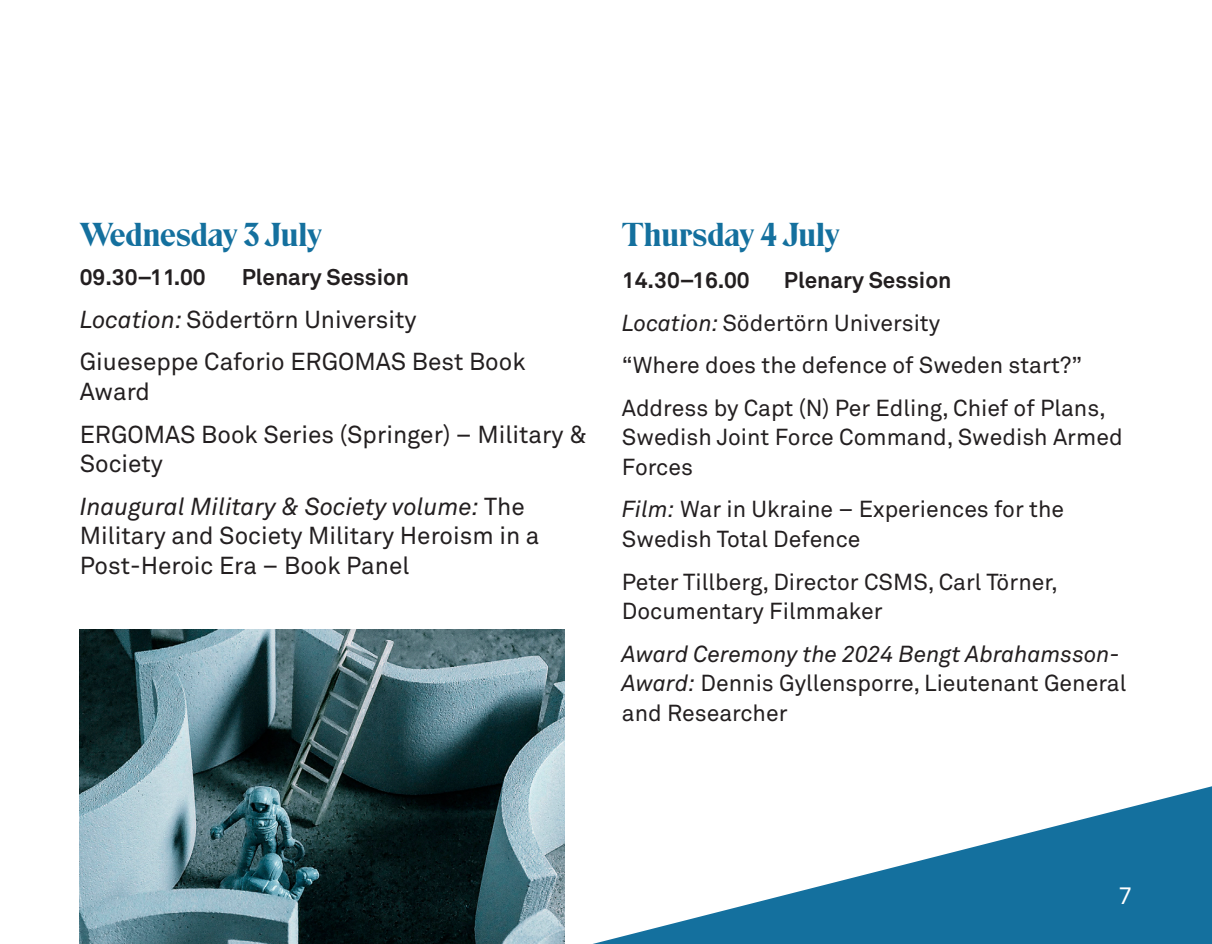
<style>
.page{position:relative;width:1212px;height:944px;background:#fff}
.page>*{position:absolute;margin:0;border:0;box-sizing:border-box;transform-origin:0 0}
.t1{font:500 33.07px "Eksell Display";letter-spacing:-.01em;color:#14709e}
.t2{font:24.3px/42.5px "Akkurat";color:#231f20}
.t3{font:italic 24.3px/42.5px "Akkurat";color:#231f20}
.t4{font:23.85px "Akkurat";color:#fff}
.t5{font:22.95px/29.7px "Akkurat";color:#231f20}
.t6{font:700 22.5px "Akkurat";color:#231f20}
.s1{font-style:italic}
.s2{font-style:normal}
</style>
<div class="page">
<img style="left:80px;top:629px;width:484px;height:315px">
<svg style="left:593px;top:786px;width:619px;height:158px"></svg>
<h1 class="t1" style="left:80px;top:215px;width:244px">Wednesday 3 July</h1>
<p class="t6" style="left:80px;top:263px;width:128px">09.30–11.00</p>
<p class="t6" style="left:242px;top:263px;width:169px">Plenary Session</p>
<p class="t2" style="left:80px;top:299px;width:447px"><span class="s1">Location:</span> Södertörn University<br>Giueseppe Caforio ERGOMAS Best Book</p>
<p class="t2" style="left:80px;top:371px;width:509px">Award<br>ERGOMAS Book Series (Springer) – Military &amp;</p>
<p class="t3" style="left:80px;top:443px;width:447px"><span class="s2">Society<br></span>Inaugural Military &amp; Society volume: <span class="s2">The</span></p>
<p class="t2" style="left:80px;top:522px;width:461px;line-height:29.7px">Military and Society Military Heroism in a<br>Post-Heroic Era – Book Panel</p>
<h1 class="t1" style="left:622px;top:215px;width:220px">Thursday 4 July</h1>
<p class="t6" style="left:622px;top:266px;width:129px">14.30–16.00</p>
<p class="t6" style="left:784px;top:266px;width:169px">Plenary Session</p>
<p class="t5" style="left:622px;top:302px;width:485px;line-height:42.5px"><span class="s1">Location:</span> Södertörn University<br>“Where does the defence of Sweden start?”<br>Address by Capt (N) Per Edling, Chief of Plans,</p>
<p class="t5" style="left:622px;top:423px;width:502px">Swedish Joint Force Command, Swedish Armed<br>Forces</p>
<p class="t5" style="left:622px;top:495px;width:444px"><span class="s1">Film:</span> War in Ukraine – Experiences for the<br>Swedish Total Defence</p>
<p class="t5" style="left:622px;top:567px;width:437px">Peter Tillberg, Director CSMS, Carl Törner,<br>Documentary Filmmaker</p>
<p class="t5" style="left:622px;top:639px;width:506px"><span class="s1">Award Ceremony the 2024 Bengt Abrahamsson-<br>Award:</span> Dennis Gyllensporre, Lieutenant General and Researcher</p>
<p class="t4" style="left:1119px;top:881px;width:15px">7</p>
</div>
